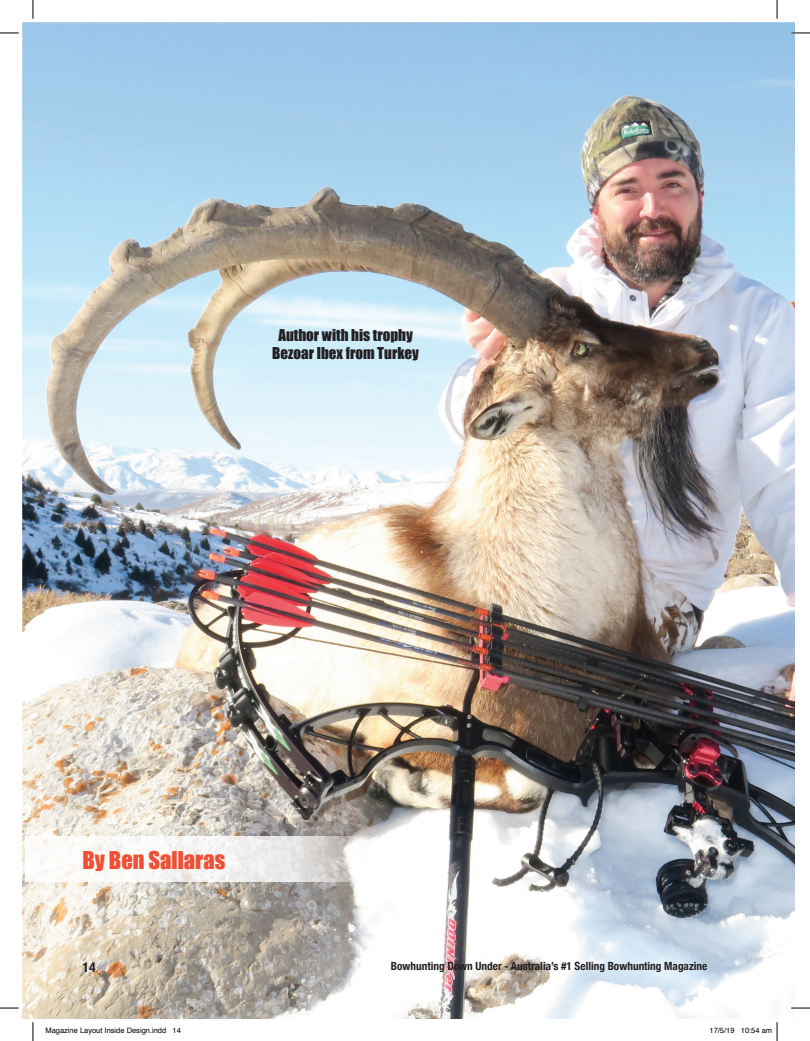
<style>
.page{position:relative;width:810px;height:1041px;background:#fff}
.page>*{position:absolute;margin:0;border:0;box-sizing:border-box;transform-origin:0 0}
.t1{font:22.5px "Impact";color:#ef4f34}
.t2{font:15px/18px "Impact";color:#231f20;text-align:center}
.t3{font:700 condensed 13.75px "Helvetica Neue";color:#231f20}
.t4{font:700 condensed 11.25px "Helvetica Neue";color:#231f20}
.t5{font:7.5px "Helvetica";color:#000}
</style>
<div class="page">
<img style="left:22px;top:22px;width:773px;height:996px">
<svg style="left:25px;top:836px;width:360px;height:45px;fill:#f7f6f4"></svg>
<svg style="left:0;top:32px;width:19px;height:2px"></svg>
<svg style="left:791px;top:32px;width:19px;height:2px"></svg>
<svg style="left:0;top:1007px;width:19px;height:1px"></svg>
<svg style="left:791px;top:1007px;width:19px;height:1px"></svg>
<svg style="left:32px;top:0;width:2px;height:19px"></svg>
<svg style="left:32px;top:1022px;width:2px;height:18px"></svg>
<svg style="left:776px;top:0;width:2px;height:19px"></svg>
<svg style="left:776px;top:1022px;width:2px;height:18px"></svg>
<h2 class="t2" style="left:272px;top:325px;width:148px">Author with his trophy<br>Bezoar Ibex from Turkey</h2>
<h1 class="t1" style="left:83px;top:842px;width:144px">By Ben Sallaras</h1>
<p class="t3" style="left:83px;top:955px;width:15px">14</p>
<p class="t4" style="left:391px;top:956px;width:318px">Bowhunting Down Under - Australia’s #1 Selling Bowhunting Magazine</p>
<p class="t5" style="left:45px;top:1024px;width:137px">Magazine Layout Inside Design.indd 14</p>
<p class="t5" style="left:710px;top:1024px;width:64px">17/5/19 10:54 am</p>
</div>
